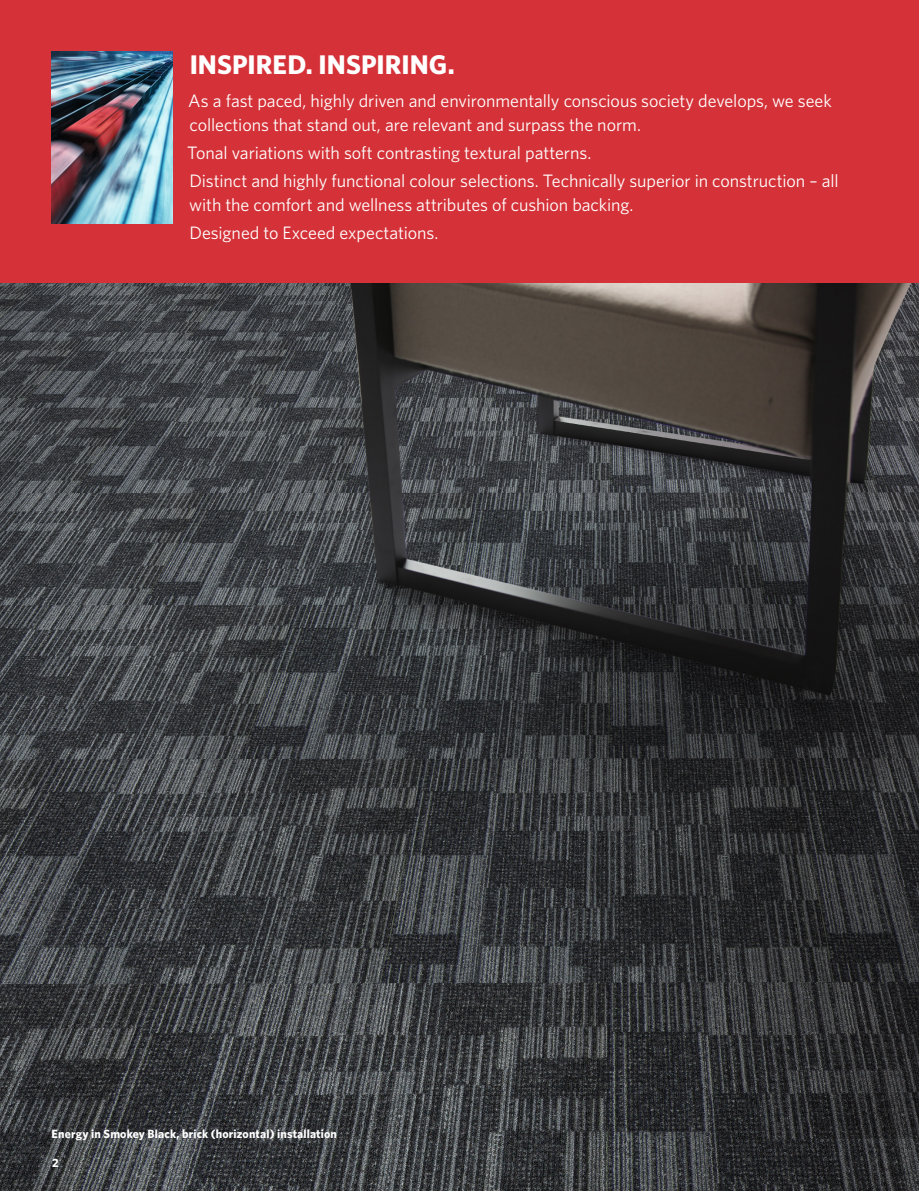
<style>
.page{position:relative;width:919px;height:1191px;background:#fff}
.page>*{position:absolute;margin:0;border:0;box-sizing:border-box;transform-origin:0 0}
.t1{font:700 27px "Whitney";letter-spacing:.005em;color:#fff}
.t2{font:18px/24px "Whitney";letter-spacing:-.005em;color:#fff}
.Caption_on_Image{font:700 12px "Whitney";letter-spacing:.015em;color:#fff}
</style>
<div class="page">
<img style="left:0;top:283px;width:918px;height:908px">
<div style="left:0;top:0;width:918px;height:283px;background:#d43238"></div>
<img style="left:51px;top:52px;width:121px;height:171px">
<p class="t1" style="left:190px;top:46px;width:266px">INSPIRED. INSPIRING.</p>
<p class="t2" style="left:188px;top:88px;width:645px">As a fast paced, highly driven and environmentally conscious society develops, we seek collections that stand out, are relevant and surpass the norm.</p>
<p class="t2" style="left:187px;top:140px;width:406px">Tonal variations with soft contrasting textural patterns.</p>
<p class="t2" style="left:189px;top:168px;width:650px">Distinct and highly functional colour selections. Technically superior in construction – all with the comfort and wellness attributes of cushion backing.</p>
<p class="t2" style="left:189px;top:221px;width:250px">Designed to Exceed expectations.</p>
<p class="Caption_on_Image" style="left:51px;top:1126px;width:287px">Energy in Smokey Black, brick (horizontal) installation</p>
<p class="Caption_on_Image" style="left:52px;top:1154px;width:8px">2</p>
</div>
